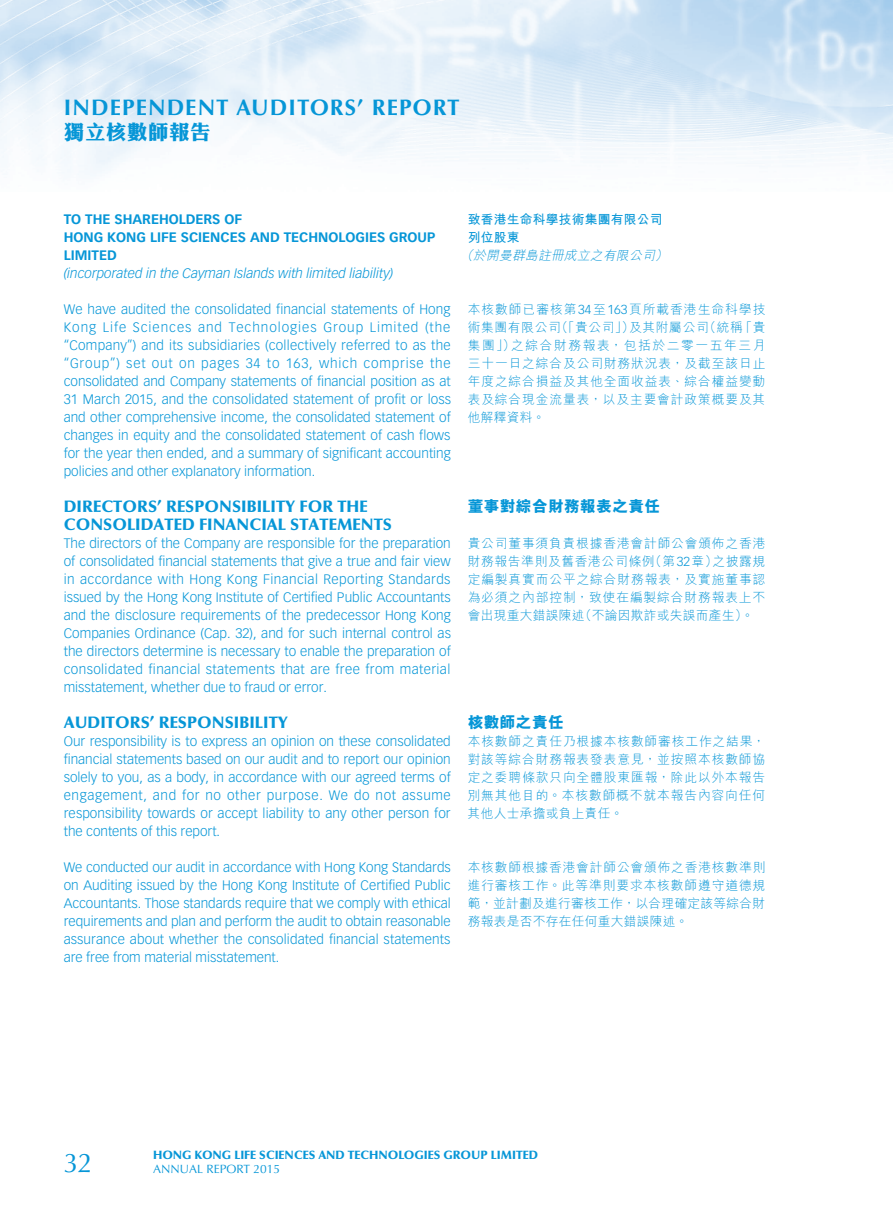
<style>
.page{position:relative;width:893px;height:1212px;background:#fff}
.page>*{position:absolute;margin:0;border:0;box-sizing:border-box;transform-origin:0 0}
.t1{font:27px "Optima LT Std";color:#0696d7}
.t2{font:700 22.5px "Optima LT Std";letter-spacing:.05em;color:#0696d7}
.t3{font:900 21px "M Sung Gold HK";color:#0696d7}
.t4{font:900 16.5px/18px "Optima LT Std";color:#0696d7}
.t5{font:800 15.75px "M Hei HK";letter-spacing:.02em;color:#0696d7}
.t6{font:300 13.5px/18px "Vectora LT Std";color:#0696d7;text-align:justify}
.t7{font:700 13.5px/18px "Vectora LT Std";color:#0696d7}
.t8{font:italic 300 13.5px "Vectora LT Std";color:#0696d7}
.t9{font:300 12.75px/18px "M Hei HK";letter-spacing:.07em;color:#0696d7;text-align:justify}
.t10{font:700 12.75px/18px "M Hei HK";letter-spacing:.02em;color:#0696d7}
.t11{font:italic 300 12.75px "M Hei HK";color:#0696d7}
.t12{font:900 12px "Optima LT Std";color:#0696d7}
.t13{font:12px "Optima LT Std";color:#0696d7}
.s1{font-family:"Vectora LT Std"}
</style>
<div class="page">
<img style="left:0;top:0;width:893px;height:176px">
<h2 class="t2" style="left:64px;top:94px;width:397px">I NDEPENDENT AU DITORS’ REPORT</h2>
<h3 class="t3" style="left:64px;top:121px;width:149px">獨立核數師報告</h3>
<p class="t7" style="left:64px;top:210px;width:373px">TO THE SHAREHOLDERS OF<br>HONG KONG LIFE SCIENCES AND TECHNOLOGIES GROUP<br>LIMITED</p>
<p class="t8" style="left:64px;top:265px;width:331px">(incorporated in the Cayman Islands with limited liability)</p>
<p class="t6" style="left:64px;top:300px;width:389px">We have audited the consolidated financial statements of Hong Kong Life Sciences and Technologies Group Limited (the “Company”) and its subsidiaries (collectively referred to as the “Group”) set out on pages 34 to 163, which comprise the consolidated and Company statements of financial position as at 31 March 2015, and the consolidated statement of profit or loss and other comprehensive income, the consolidated statement of changes in equity and the consolidated statement of cash flows for the year then ended, and a summary of significant accounting policies and other explanatory information.</p>
<p class="t4" style="left:64px;top:497px;width:330px">DIRECTORS’ RESPONSIBILITY FOR THE<br>CONSOLIDATED FINANCIAL STATEMENTS</p>
<p class="t6" style="left:64px;top:534px;width:389px">The directors of the Company are responsible for the preparation of consolidated financial statements that give a true and fair view in accordance with Hong Kong Financial Reporting Standards issued by the Hong Kong Institute of Certified Public Accountants and the disclosure requirements of the predecessor Hong Kong Companies Ordinance (Cap. 32), and for such internal control as the directors determine is necessary to enable the preparation of consolidated financial statements that are free from material misstatement, whether due to fraud or error.</p>
<p class="t4" style="left:64px;top:713px;width:226px">AUDITORS’ RESPONSIBILITY</p>
<p class="t6" style="left:64px;top:732px;width:389px">Our responsibility is to express an opinion on these consolidated financial statements based on our audit and to report our opinion solely to you, as a body, in accordance with our agreed terms of engagement, and for no other purpose. We do not assume responsibility towards or accept liability to any other person for the contents of this report.</p>
<p class="t6" style="left:64px;top:858px;width:389px">We conducted our audit in accordance with Hong Kong Standards on Auditing issued by the Hong Kong Institute of Certified Public Accountants. Those standards require that we comply with ethical requirements and plan and perform the audit to obtain reasonable assurance about whether the consolidated financial statements are free from material misstatement.</p>
<p class="t10" style="left:468px;top:209px;width:196px">致香港生命科學技術集團有限公司列位股東</p>
<p class="t11" style="left:460px;top:249px;width:212px">（於開曼群島註冊成立之有限公司）</p>
<p class="t9" style="left:468px;top:300px;width:299px">本核數師已審核第<span class="s1">34</span>至<span class="s1">163</span>頁所載香港生命科學技術集團有限公司（「貴公司」）及其附屬公司（統稱「貴集團」）之綜合財務報表，包括於二零一五年三月三十一日之綜合及公司財務狀況表，及截至該日止年度之綜合損益及其他全面收益表、綜合權益變動表及綜合現金流量表，以及主要會計政策概要及其他解釋資料。</p>
<p class="t5" style="left:468px;top:498px;width:194px">董事對綜合財務報表之責任</p>
<p class="t9" style="left:468px;top:534px;width:299px">貴公司董事須負責根據香港會計師公會頒佈之香港財務報告準則及舊香港公司條例（第<span class="s1">32</span>章）之披露規定編製真實而公平之綜合財務報表，及實施董事認為必須之內部控制，致使在編製綜合財務報表上不會出現重大錯誤陳述（不論因欺詐或失誤而產生）。</p>
<p class="t5" style="left:468px;top:714px;width:98px">核數師之責任</p>
<p class="t9" style="left:468px;top:732px;width:299px">本核數師之責任乃根據本核數師審核工作之結果，對該等綜合財務報表發表意見，並按照本核數師協定之委聘條款只向全體股東匯報，除此以外本報告別無其他目的。本核數師概不就本報告內容向任何其他人士承擔或負上責任。</p>
<p class="t9" style="left:468px;top:858px;width:299px">本核數師根據香港會計師公會頒佈之香港核數準則進行審核工作。此等準則要求本核數師遵守道德規範，並計劃及進行審核工作，以合理確定該等綜合財務報表是否不存在任何重大錯誤陳述。</p>
<h1 class="t1" style="left:64px;top:1147px;width:31px">32</h1>
<p class="t12" style="left:153px;top:1148px;width:386px">HONG KONG LIFE SCIENCES AND TECHNOLOGIES GROUP LIMITED</p>
<p class="t13" style="left:153px;top:1162px;width:129px">ANNUAL REPORT 2015</p>
</div>
